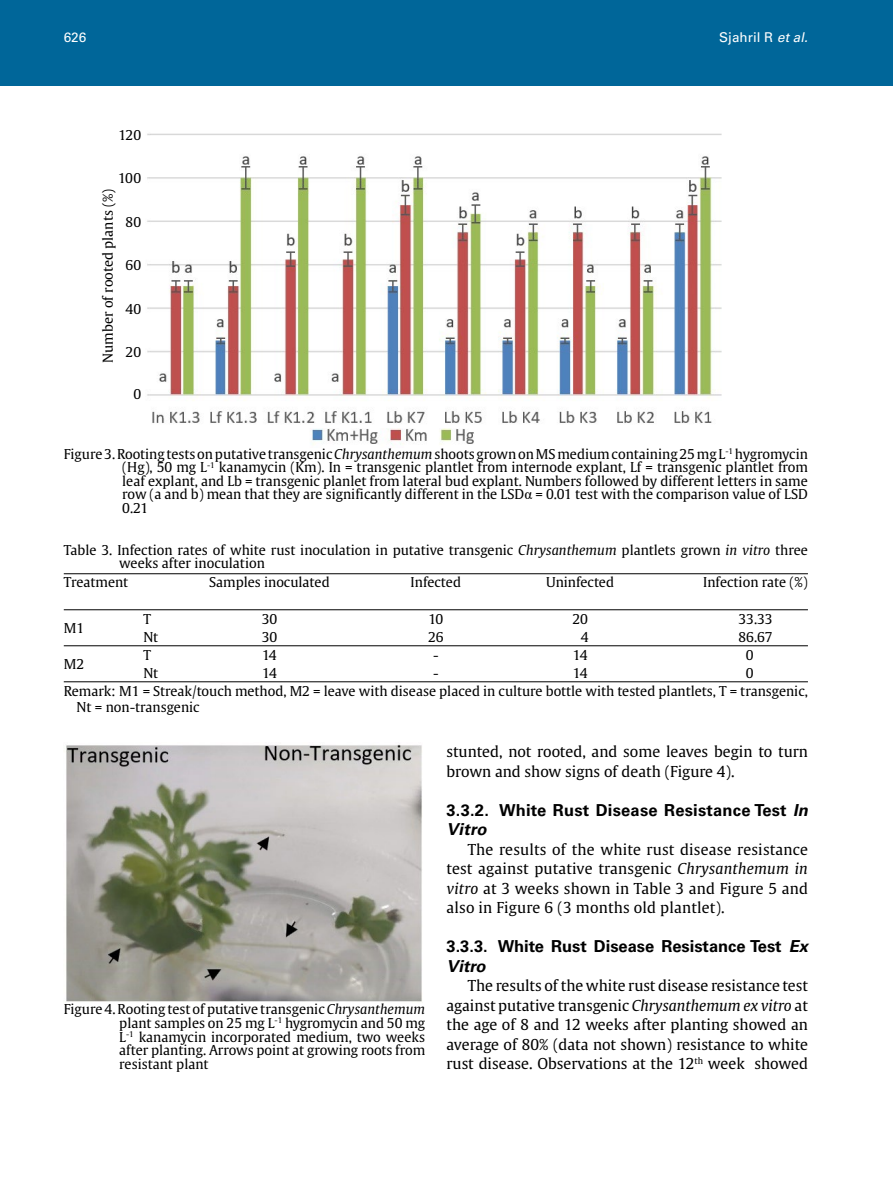
<style>
.page{position:relative;width:893px;height:1191px;background:#fff}
.page>*{position:absolute;margin:0;border:0;box-sizing:border-box;transform-origin:0 0}
.t1{font:700 16.5px/19.5px "Univers LT Std";color:#000}
.t2{font:15px/19.5px "Gulliver";color:#000;text-align:justify}
.t3{font:13.5px/13.5px "Gulliver";color:#000;text-align:justify}
.t4{font:13.5px "Univers LT Std";color:#fff}
.s1{font-style:italic}
.s2{font-family:"Times New Roman";font-size:15px}
</style>
<div class="page">
<div style="left:0;top:0;width:893px;height:85px;background:#069"></div>
<img style="left:66px;top:744px;width:356px;height:258px">
<hr style="left:64px;top:573px;width:744px;height:1px;background:#000">
<hr style="left:64px;top:609px;width:744px;height:1px;background:#000">
<hr style="left:64px;top:645px;width:744px;height:1px;background:#000">
<hr style="left:64px;top:681px;width:744px;height:1px;background:#000">
<img style="left:147px;top:133px;width:575px;height:312px">
<p class="t4" style="left:64px;top:30px;width:24px">626</p>
<p class="t4" style="left:719px;top:30px;width:93px">Sjahril R <span class="s1">etal.</span></p>
<p class="t3" style="left:118px;top:128px;width:24px">120</p>
<p class="t3" style="left:118px;top:172px;width:24px">100</p>
<p class="t3" style="left:126px;top:215px;width:17px">80</p>
<p class="t3" style="left:126px;top:259px;width:17px">60</p>
<p class="t3" style="left:126px;top:302px;width:17px">40</p>
<p class="t3" style="left:126px;top:346px;width:17px">20</p>
<p class="t3" style="left:133px;top:388px;width:9px">0</p>
<p class="t3" style="left:101px;top:363px;width:176px;rotate:-90deg">Number of rooted plants (%)</p>
<p class="t3" style="left:122px;top:447px;width:687px;text-indent:-58px">Figure 3. Rooting tests on putative transgenic <span class="s1">Chrysanthemum</span> shoots grown on MS medium containing 25 mg L<sup>-1</sup> hygromycin (Hg), 50 mg L<sup>-1</sup> kanamycin (Km). In = transgenic plantlet from internode explant, Lf = transgenic plantlet from leaf explant, and Lb = transgenic planlet from lateral bud explant. Numbers followed by different letters in same row (a and b) mean that they are significantly different in the LSD<span class="s2">α</span> = 0.01 test with the comparison value of LSD 0.21</p>
<p class="t3" style="left:119px;top:543px;width:690px;text-indent:-55px">Table 3. Infection rates of white rust inoculation in putative transgenic <span class="s1">Chrysanthemum</span> plantlets grown <span class="s1">in vitro</span> three weeks after inoculation</p>
<p class="t3" style="left:64px;top:575px;width:66px">Treatment</p>
<p class="t3" style="left:209px;top:575px;width:122px">Samples inoculated</p>
<p class="t3" style="left:262px;top:612px;width:17px">30</p>
<p class="t3" style="left:262px;top:648px;width:16px">14</p>
<p class="t3" style="left:143px;top:612px;width:9px">T</p>
<p class="t3" style="left:143px;top:648px;width:9px">T</p>
<p class="t3" style="left:64px;top:621px;width:22px">M1</p>
<p class="t3" style="left:262px;top:630px;width:17px">30</p>
<p class="t3" style="left:262px;top:666px;width:16px">14</p>
<p class="t3" style="left:143px;top:630px;width:16px">Nt</p>
<p class="t3" style="left:143px;top:666px;width:16px">Nt</p>
<p class="t3" style="left:64px;top:657px;width:22px">M2</p>
<p class="t3" style="left:411px;top:575px;width:52px">Infected</p>
<p class="t3" style="left:546px;top:575px;width:69px">Uninfected</p>
<p class="t3" style="left:703px;top:575px;width:106px">Infection rate (%)</p>
<p class="t3" style="left:428px;top:612px;width:16px">10</p>
<p class="t3" style="left:433px;top:648px;width:7px">-</p>
<p class="t3" style="left:428px;top:630px;width:17px">26</p>
<p class="t3" style="left:433px;top:666px;width:7px">-</p>
<p class="t3" style="left:572px;top:612px;width:17px">20</p>
<p class="t3" style="left:573px;top:648px;width:16px">14</p>
<p class="t3" style="left:581px;top:630px;width:9px">4</p>
<p class="t3" style="left:573px;top:666px;width:16px">14</p>
<p class="t3" style="left:739px;top:612px;width:36px">33.33</p>
<p class="t3" style="left:746px;top:648px;width:9px">0</p>
<p class="t3" style="left:738px;top:630px;width:36px">86.67</p>
<p class="t3" style="left:746px;top:666px;width:9px">0</p>
<p class="t3" style="left:77px;top:683px;width:733px;line-height:16.2px;text-indent:-13px">Remark: M1 = Streak/touch method, M2 = leave with disease placed in culture bottle with tested plantlets, T = transgenic,<br>Nt = non-transgenic</p>
<p class="t3" style="left:119px;top:1002px;width:307px;text-indent:-55px">Figure 4. Rooting test of putative transgenic <span class="s1">Chrysanthemum </span>plant samples on 25 mg L<sup>-1</sup> hygromycin and 50 mg L<sup>-1</sup> kanamycin incorporated medium, two weeks after planting. Arrows point at growing roots from resistant plant</p>
<p class="t2" style="left:446px;top:742px;width:363px">stunted, not rooted, and some leaves begin to turn brown and show signs of death (Figure 4).</p>
<p class="t1" style="left:446px;top:800px;width:367px">3.3.2. White Rust Disease Resistance Test <span class="s1">In<br>Vitro</span></p>
<p class="t2" style="left:446px;top:839px;width:363px;text-indent:21px">The results of the white rust disease resistance test against putative transgenic <span class="s1">Chrysanthemum in vitro</span> at 3 weeks shown in Table 3 and Figure 5 and also in Figure 6 (3 months old plantlet).</p>
<p class="t1" style="left:446px;top:936px;width:367px">3.3.3. White Rust Disease Resistance Test <span class="s1">Ex<br>Vitro</span></p>
<p class="t2" style="left:446px;top:976px;width:363px;text-indent:21px">The results of the white rust disease resistance test against putative transgenic <span class="s1">Chrysanthemum ex vitro</span> at the age of 8 and 12 weeks after planting showed an average of 80% (data not shown) resistance to white rust disease. Observations at the 12<sup>th</sup> week showed</p>
</div>
